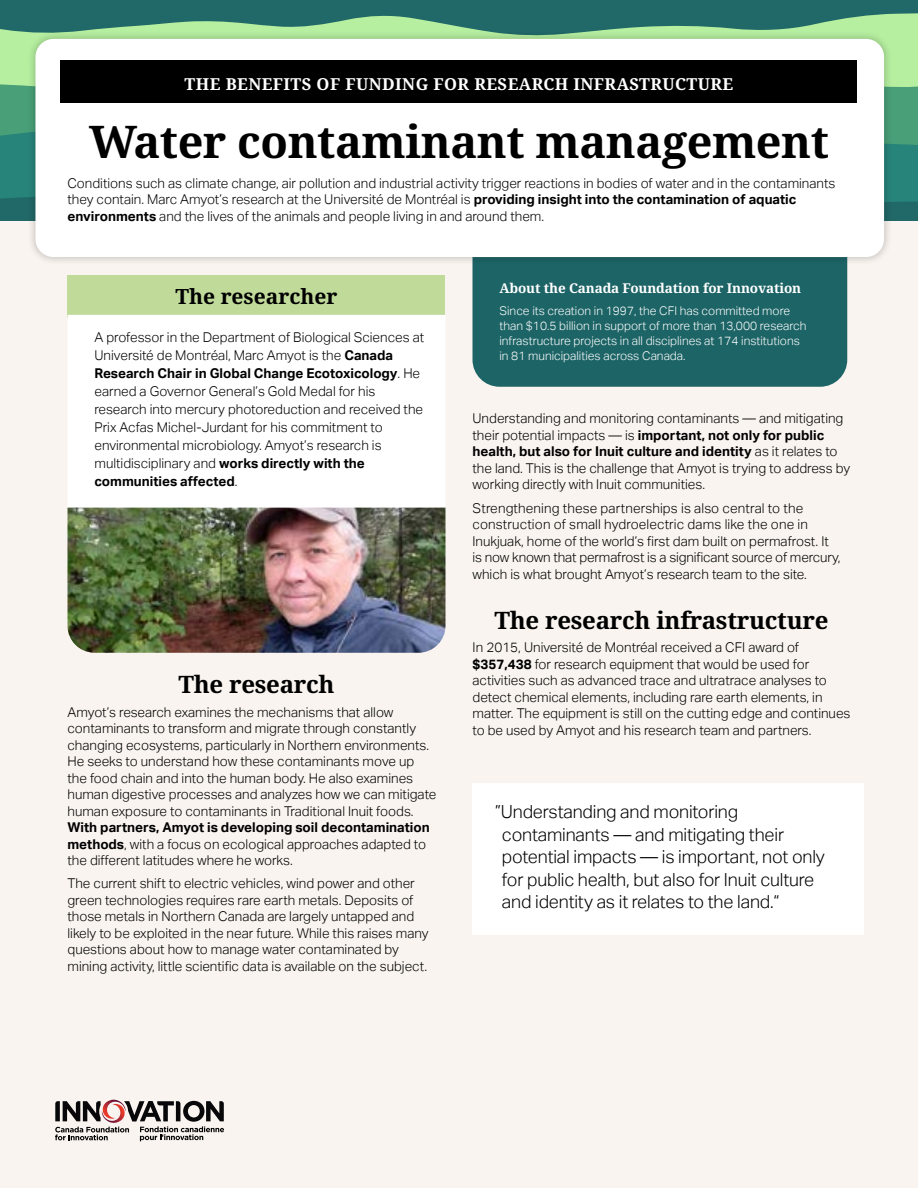
<style>
.page{position:relative;width:918px;height:1188px;background:#fff}
.page>*{position:absolute;margin:0;border:0;box-sizing:border-box;transform-origin:0 0}
.t1{font:700 45px "Noto Serif";letter-spacing:-.01em;color:#000}
.t2{font:700 24px "Noto Serif";letter-spacing:-.01em;color:#000}
.Highlight_-_heading{font:700 21px "Noto Serif";color:#000}
.t3{font:300 18px/22.5px "Aktiv Grotesk";letter-spacing:-.01em;color:#000}
.benefits{font:700 16.5px "Noto Serif";letter-spacing:.025em;color:#fff}
.Body{font:300 13.5px/16.5px "Aktiv Grotesk";color:#000}
.highlight2{font:300 13.5px/18px "Aktiv Grotesk";color:#000}
.t4{font:700 13.5px "Noto Serif";letter-spacing:-.01em;color:#fff}
.Body-2{font:300 12px/15px "Aktiv Grotesk";color:#fff}
.s1{font-weight:700}
</style>
<div class="page">
<div style="left:0;top:39px;width:918px;height:1149px;background:#f9f4ef"></div>
<div style="left:0;top:39px;width:918px;height:40px;background:#b6efa0"></div>
<svg style="left:0;top:208px;width:918px;height:13px"></svg>
<svg style="left:0;top:0;width:918px;height:39px;background:#3e8273"></svg>
<svg style="left:0;top:152px;width:918px;height:56px;background:#267f78"></svg>
<svg style="left:0;top:79px;width:918px;height:73px;background:#4da17c"></svg>
<div style="left:68px;top:275px;width:378px;height:42px;background:#c0da9a"></div>
<div style="left:68px;top:315px;width:378px;height:193px;background:#fff"></div>
<img style="left:68px;top:508px;width:378px;height:145px">
<div style="left:472px;top:265px;width:375px;height:122px;background:#1d6466"></div>
<div style="left:28px;top:31px;width:865px;height:234px;background:#000;opacity:.25"></div>
<div style="left:35px;top:39px;width:849px;height:218px;background:#fff;border-radius:18px"></div>
<div style="left:61px;top:61px;width:796px;height:42px;background:#000"></div>
<div style="left:472px;top:783px;width:392px;height:152px;background:#fff"></div>
<svg style="left:55px;top:1100px;width:169px;height:41px"></svg>
<p class="benefits" style="left:185px;top:72px;width:550px">THE BENEFITS OF FUNDING FOR RESEARCH INFRASTRUCTURE</p>
<h1 class="t1" style="left:89px;top:110px;width:741px">Water contaminant management</h1>
<p class="Body" style="left:68px;top:175px;width:769px">Conditions such as climate change, air pollution and industrial activity trigger reactions in bodies of water and in the contaminants they contain. Marc Amyot’s research at the Université de Montréal is <span class="s1">providing insight into the contamination of aquatic environments</span> and the lives of the animals and people living in and around them.</p>
<p class="Highlight_-_heading" style="left:176px;top:282px;width:163px">The researcher</p>
<p class="highlight2" style="left:94px;top:329px;width:331px">A professor in the Department of Biological Sciences at Université de Montréal, Marc Amyot is the <span class="s1">Canada Research Chair in Global Change Ecotoxicology</span>. He earned a Governor General’s Gold Medal for his research into mercury photoreduction and received the Prix Acfas Michel-Jurdant for his commitment to environmental microbiology. Amyot’s research is multidisciplinary and <span class="s1">works directly with the communities affected</span>.</p>
<h2 class="t2" style="left:178px;top:668px;width:158px">The research</h2>
<p class="Body" style="left:68px;top:704px;width:370px">Amyot’s research examines the mechanisms that allow contaminants to transform and migrate through constantly changing ecosystems, particularly in Northern environments.<br>He seeks to understand how these contaminants move up the food chain and into the human body. He also examines human digestive processes and analyzes how we can mitigate human exposure to contaminants in Traditional Inuit foods.<br><span class="s1">With partners, Amyot is developing soil decontamination methods</span>, with a focus on ecological approaches adapted to the different latitudes where he works.</p>
<p class="Body" style="left:68px;top:876px;width:363px">The current shift to electric vehicles, wind power and other green technologies requires rare earth metals. Deposits of those metals in Northern Canada are largely untapped and likely to be exploited in the near future. While this raises many questions about how to manage water contaminated by mining activity, little scientific data is available on the subject.</p>
<h2 class="t4" style="left:500px;top:279px;width:303px">About the Canada Foundation for Innovation</h2>
<p class="Body-2" style="left:500px;top:303px;width:308px">Since its creation in 1997, the CFI has committed more than $10.5 billion in support of more than 13,000 research infrastructure projects in all disciplines at 174 institutions in 81 municipalities across Canada.</p>
<p class="Body" style="left:472px;top:411px;width:379px">Understanding and monitoring contaminants — and mitigating their potential impacts — is <span class="s1">important, not only for public health, but also for Inuit culture and identity</span> as it relates to the land. This is the challenge that Amyot is trying to address by working directly with Inuit communities.</p>
<p class="Body" style="left:472px;top:500px;width:369px">Strengthening these partnerships is also central to the construction of small hydroelectric dams like the one in Inukjuak, home of the world’s first dam built on permafrost. It is now known that permafrost is a significant source of mercury, which is what brought Amyot’s research team to the site.</p>
<h2 class="t2" style="left:494px;top:603px;width:336px">The research infrastructure</h2>
<p class="Body" style="left:472px;top:639px;width:380px">In 2015, Université de Montréal received a CFI award of <span class="s1">$357,438</span> for research equipment that would be used for activities such as advanced trace and ultratrace analyses to detect chemical elements, including rare earth elements, in matter. The equipment is still on the cutting edge and continues to be used by Amyot and his research team and partners.</p>
<p class="t3" style="left:502px;top:801px;width:324px;text-indent:-7px">”Understanding and monitoring contaminants — and mitigating their potential impacts — is important, not only for public health, but also for Inuit culture and identity as it relates to the land.“</p>
</div>
